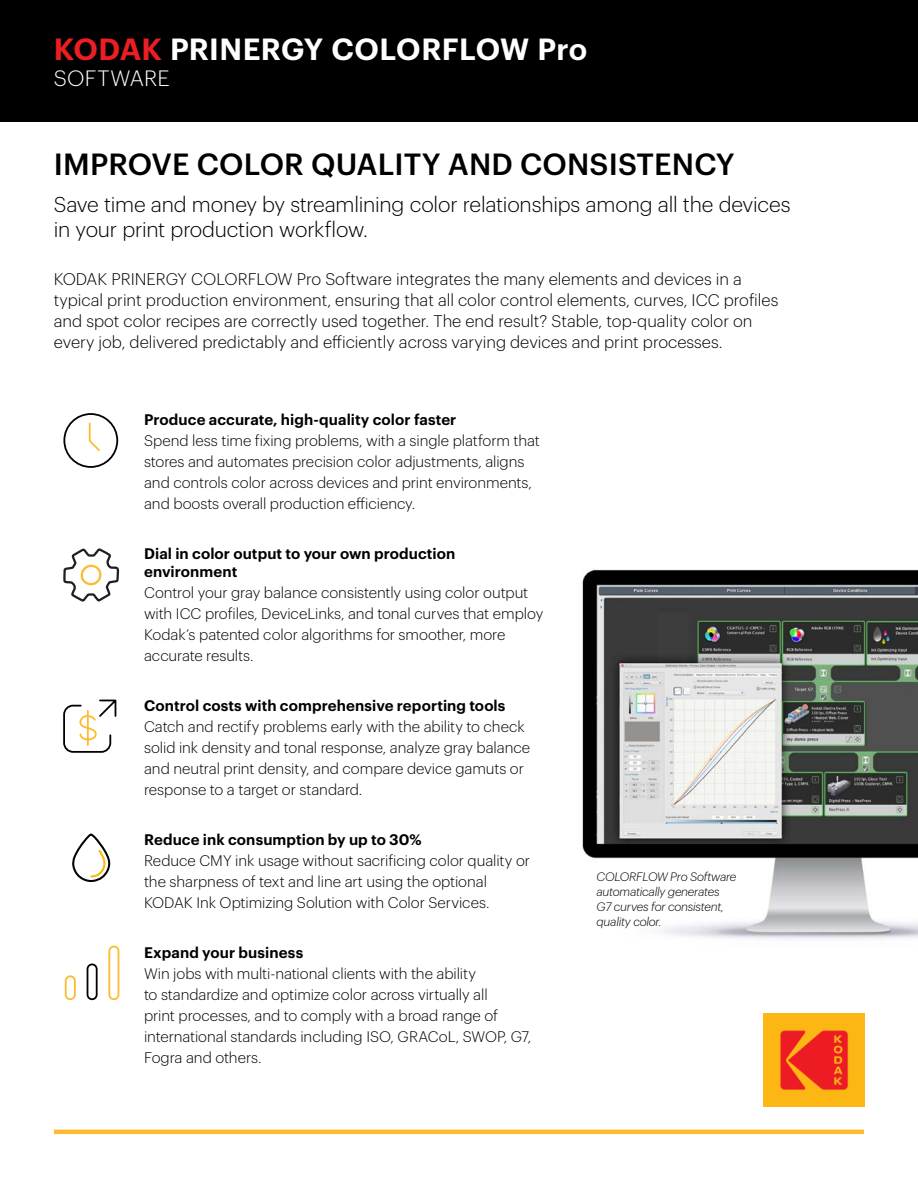
<style>
.page{position:relative;width:918px;height:1188px;background:#fff}
.page>*{position:absolute;margin:0;border:0;box-sizing:border-box;transform-origin:0 0}
.t1{font:500 30px "Graphik";letter-spacing:.005em;color:#000}
.t2{font:600 30px "Graphik";letter-spacing:.005em;color:#fff}
.t3{font:300 21.75px "Graphik";letter-spacing:.01em;color:#fff}
.t4{font:300 21px/25.2px "Graphik";letter-spacing:-.01em;color:#000}
.t5{font:300 16.5px/21px "Graphik";color:#000}
.t6{font:300 15px/21px "Graphik";letter-spacing:-.005em;color:#000}
.t7{font:600 15px/18px "Graphik";letter-spacing:.005em;color:#000}
.t8{font:italic 300 12px/15px "Graphik";letter-spacing:-.02em;color:#000}
.s1{color:#ed1d24}
</style>
<div class="page">
<div style="left:0;top:0;width:918px;height:122px;background:#000"></div>
<svg style="left:63px;top:699px;width:54px;height:54px"></svg>
<svg style="left:64px;top:945px;width:55px;height:55px"></svg>
<div style="left:87px;top:964px;width:11px;height:36px;border:2px solid #010101;border-radius:5px"></div>
<hr style="left:54px;top:1130px;width:810px;height:4px;background:#fdbb30">
<img style="left:763px;top:1014px;width:101px;height:92px">
<div style="left:63px;top:413px;width:55px;height:55px;border:2px solid #010101;border-radius:50%"></div>
<svg style="left:88px;top:422px;width:31px;height:31px"></svg>
<svg style="left:72px;top:833px;width:39px;height:49px"></svg>
<svg style="left:63px;top:548px;width:57px;height:54px"></svg>
<img style="left:582px;top:569px;width:336px;height:370px">
<h1 class="t2" style="left:54px;top:26px;width:535px"><span class="s1">KODAK</span> PRINERGY COLORFLOW Pro</h1>
<h2 class="t3" style="left:54px;top:62px;width:118px">SOFTWARE</h2>
<h1 class="t1" style="left:54px;top:141px;width:682px">IMPROVE COLOR QUALITY AND CONSISTENCY</h1>
<h3 class="t4" style="left:54px;top:190px;width:738px">Save time and money by streamlining color relationships among all the devices in your print production workflow.</h3>
<p class="t5" style="left:54px;top:268px;width:726px">KODAK PRINERGY COLORFLOW Pro Software integrates the many elements and devices in a typical print production environment, ensuring that all color control elements, curves, ICC profiles and spot color recipes are correctly used together. The end result? Stable, top-quality color on every job, delivered predictably and efficiently across varying devices and print processes.</p>
<p class="t7" style="left:144px;top:410px;width:314px">Produce accurate, high-quality color faster</p>
<p class="t6" style="left:144px;top:429px;width:397px">Spend less time fixing problems, with a single platform that stores and automates precision color adjustments, aligns and controls color across devices and print environments, and boosts overall production efficiency.</p>
<p class="t7" style="left:144px;top:544px;width:313px">Dial in color output to your own production environment</p>
<p class="t6" style="left:144px;top:581px;width:401px">Control your gray balance consistently using color output with ICC profiles, DeviceLinks, and tonal curves that employ Kodak’s patented color algorithms for smoother, more accurate results.</p>
<p class="t7" style="left:144px;top:695px;width:363px">Control costs with comprehensive reporting tools</p>
<p class="t6" style="left:144px;top:715px;width:388px">Catch and rectify problems early with the ability to check solid ink density and tonal response, analyze gray balance and neutral print density, and compare device gamuts or response to a target or standard.</p>
<p class="t7" style="left:144px;top:829px;width:279px">Reduce ink consumption by up to 30%</p>
<p class="t6" style="left:144px;top:849px;width:388px">Reduce CMY ink usage without sacrificing color quality or the sharpness of text and line art using the optional<br>KODAK Ink Optimizing Solution with Color Services.</p>
<p class="t7" style="left:144px;top:942px;width:161px">Expand your business</p>
<p class="t6" style="left:144px;top:962px;width:389px">Win jobs with multi-national clients with the ability<br>to standardize and optimize color across virtually all<br>print processes, and to comply with a broad range of international standards including ISO, GRACoL, SWOP, G7, Fogra and others.</p>
<p class="t8" style="left:597px;top:869px;width:141px">COLORFLOW Pro Software automatically generates<br>G7 curves for consistent, quality color.</p>
</div>
